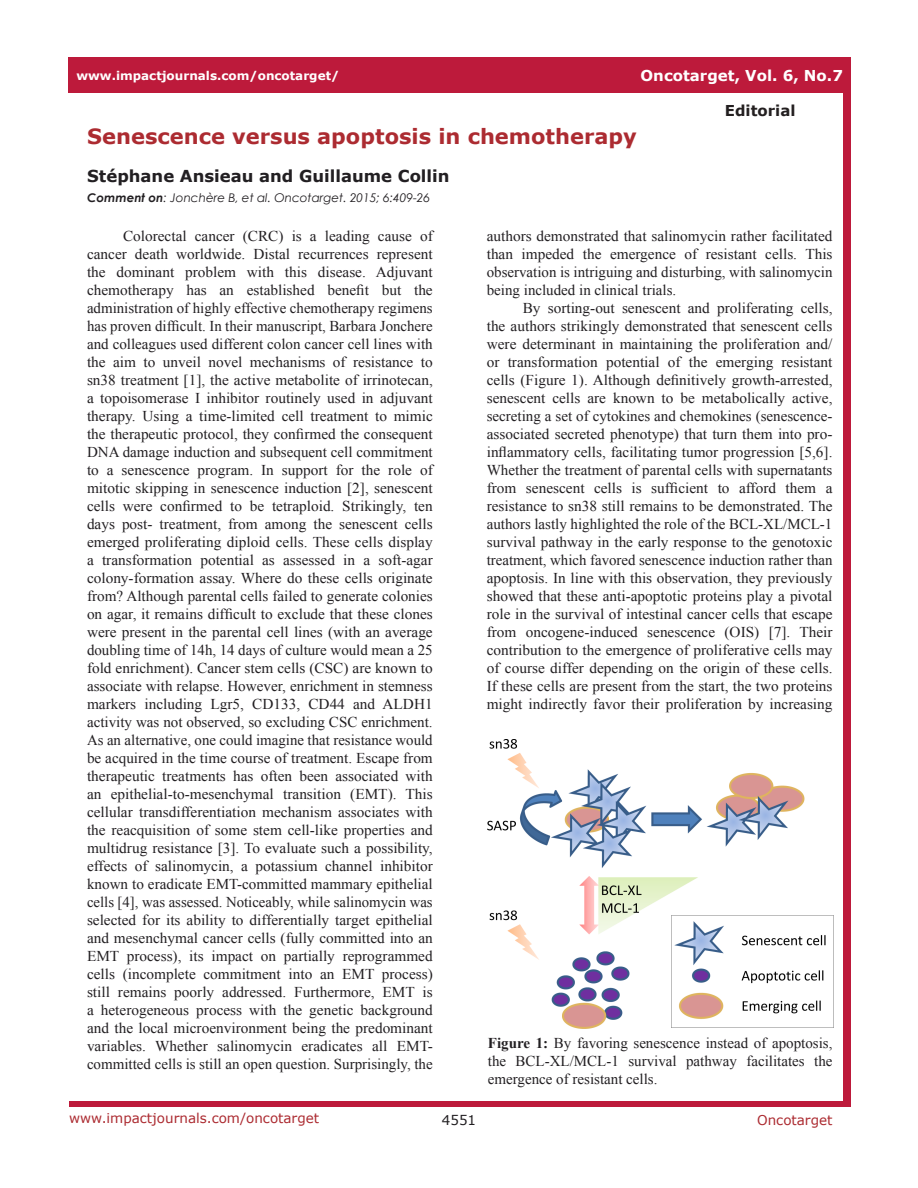
<style>
.page{position:relative;width:918px;height:1188px;background:#fff}
.page>*{position:absolute;margin:0;border:0;box-sizing:border-box;transform-origin:0 0}
.t1{font:700 21px "Verdana";color:#ac2b31}
.Authors{font:700 16.5px "Verdana";color:#221f22}
.BodyTextEditorial{font:15px/18px "Times New Roman";color:#221f22;text-align:justify}
.FigureText{font:15px/18px "Times New Roman";color:#221f22;text-align:justify}
.t2{font:700 15px "Verdana";color:#fff}
.t3{font:700 15px "Verdana";color:#231f20}
.t4{font:13.5px "Verdana";color:#ac2b31}
.t5{font:13.5px "Verdana";color:#221f22}
.Date{font:italic 12px "Century Gothic";color:#221f22}
.t6{font:700 12px "Verdana";color:#fff}
.s1{font-weight:700}
</style>
<div class="page">
<div style="left:69px;top:57px;width:781px;height:36px;background:#bd1a3b"></div>
<img style="left:488px;top:739px;width:346px;height:289px">
<p class="t6" style="left:76px;top:67px;width:264px">www.impactjournals.com/oncotarget/</p>
<p class="t2" style="left:641px;top:65px;width:204px">Oncotarget, Vol. 6, No.7</p>
<p class="t3" style="left:725px;top:100px;width:72px">Editorial</p>
<p class="t1" style="left:87px;top:122px;width:551px">Senescence versus apoptosis in chemotherapy</p>
<p class="Authors" style="left:87px;top:164px;width:364px">Stéphane Ansieau and Guillaume Collin</p>
<p class="Date" style="left:87px;top:189px;width:344px"><span class="s1">Comment on</span>: Jonchère B, et al. Oncotarget. 2015; 6:409-26</p>
<p class="BodyTextEditorial" style="left:87px;top:227px;width:347px;text-indent:36px">Colorectal cancer (CRC) is a leading cause of cancer death worldwide. Distal recurrences represent the dominant problem with this disease. Adjuvant chemotherapy has an established benefit but the administration of highly effective chemotherapy regimens has proven difficult. In their manuscript, Barbara Jonchere and colleagues used different colon cancer cell lines with the aim to unveil novel mechanisms of resistance to sn38 treatment [1], the active metabolite of irrinotecan, a topoisomerase I inhibitor routinely used in adjuvant therapy. Using a time-limited cell treatment to mimic the therapeutic protocol, they confirmed the consequent DNA damage induction and subsequent cell commitment to a senescence program. In support for the role of mitotic skipping in senescence induction [2], senescent cells were confirmed to be tetraploid. Strikingly, ten days post- treatment, from among the senescent cells emerged proliferating diploid cells. These cells display a transformation potential as assessed in a soft-agar colony-formation assay. Where do these cells originate from? Although parental cells failed to generate colonies on agar, it remains difficult to exclude that these clones were present in the parental cell lines (with an average doubling time of 14h, 14 days of culture would mean a 25 fold enrichment). Cancer stem cells (CSC) are known to associate with relapse. However, enrichment in stemness markers including Lgr5, CD133, CD44 and ALDH1 activity was not observed, so excluding CSC enrichment.<br>As an alternative, one could imagine that resistance would be acquired in the time course of treatment. Escape from therapeutic treatments has often been associated with an epithelial-to-mesenchymal transition (EMT). This cellular transdifferentiation mechanism associates with the reacquisition of some stem cell-like properties and multidrug resistance [3]. To evaluate such a possibility, effects of salinomycin, a potassium channel inhibitor known to eradicate EMT-committed mammary epithelial cells [4], was assessed. Noticeably, while salinomycin was selected for its ability to differentially target epithelial and mesenchymal cancer cells (fully committed into an EMT process), its impact on partially reprogrammed cells (incomplete commitment into an EMT process) still remains poorly addressed. Furthermore, EMT is a heterogeneous process with the genetic background and the local microenvironment being the predominant variables. Whether salinomycin eradicates all EMT&shy;committed cells is still an open question. Surprisingly, the</p>
<p class="BodyTextEditorial" style="left:487px;top:227px;width:347px">authors demonstrated that salinomycin rather facilitated than impeded the emergence of resistant cells. This observation is intriguing and disturbing, with salinomycin being included in clinical trials.</p>
<p class="BodyTextEditorial" style="left:487px;top:299px;width:347px;text-indent:36px">By sorting-out senescent and proliferating cells, the authors strikingly demonstrated that senescent cells were determinant in maintaining the proliferation and/ or transformation potential of the emerging resistant cells (Figure 1). Although definitively growth-arrested, senescent cells are known to be metabolically active, secreting a set of cytokines and chemokines (senescence&shy;associated secreted phenotype) that turn them into pro&shy;inflammatory cells, facilitating tumor progression [5,6].<br>Whether the treatment of parental cells with supernatants from senescent cells is sufficient to afford them a resistance to sn38 still remains to be demonstrated. The authors lastly highlighted the role of the BCL-XL/MCL-1 survival pathway in the early response to the genotoxic treatment, which favored senescence induction rather than apoptosis. In line with this observation, they previously showed that these anti-apoptotic proteins play a pivotal role in the survival of intestinal cancer cells that escape from oncogene-induced senescence (OIS) [7]. Their contribution to the emergence of proliferative cells may of course differ depending on the origin of these cells.<br>If these cells are present from the start, the two proteins might indirectly favor their proliferation by increasing</p>
<p class="FigureText" style="left:488px;top:1033px;width:346px"><span class="s1">Figure 1:</span> By favoring senescence instead of apoptosis, the BCL-XL/MCL-1 survival pathway facilitates the emergence of resistant cells.</p>
<p class="t4" style="left:69px;top:1109px;width:252px">www.impactjournals.com/oncotarget</p>
<p class="t5" style="left:442px;top:1111px;width:36px">4551</p>
<p class="t4" style="left:757px;top:1111px;width:77px">Oncotarget</p>
</div>
